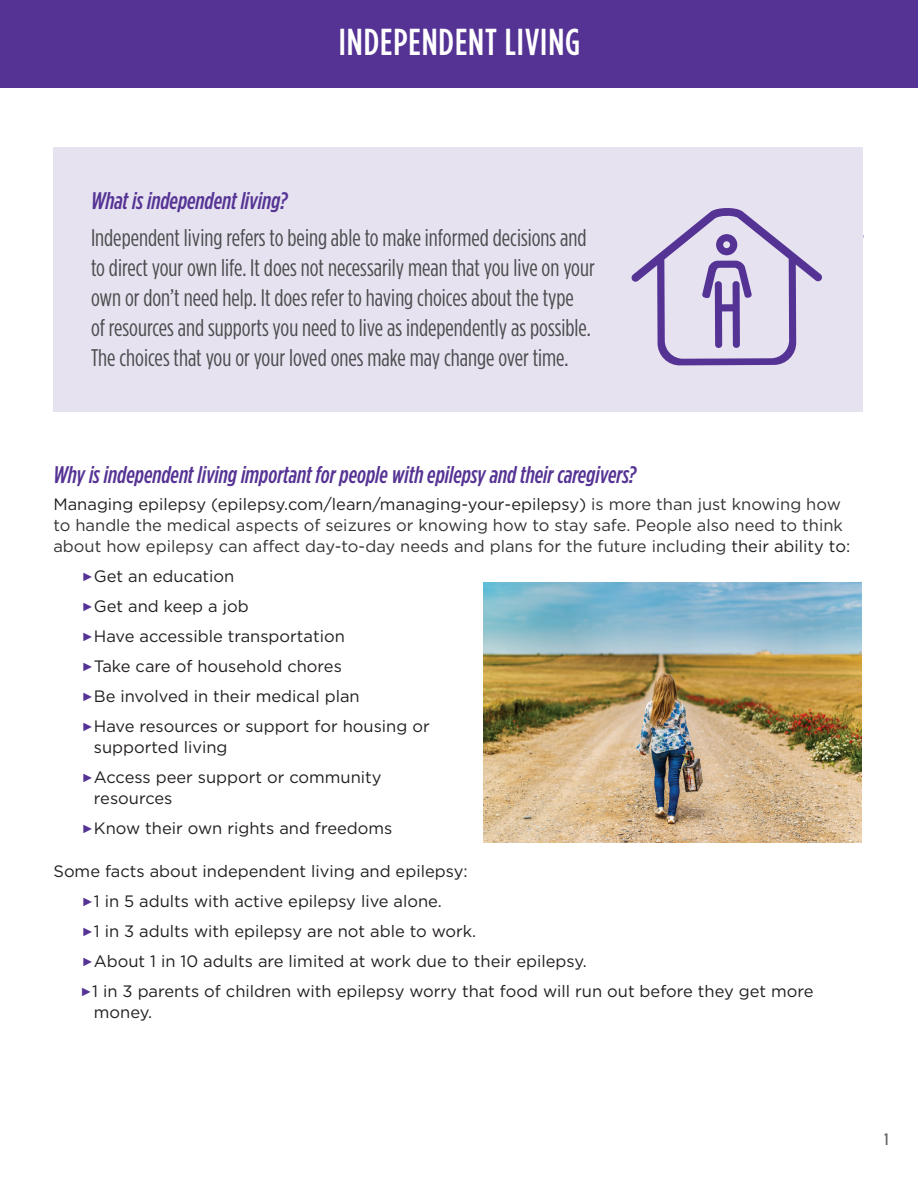
<style>
.page{position:relative;width:918px;height:1188px;background:#fff}
.page>*{position:absolute;margin:0;border:0;box-sizing:border-box;transform-origin:0 0}
.t1{font:500 37.5px "Gotham Condensed";letter-spacing:.025em;color:#fff}
.t2{font:24px/30px "Gotham Condensed";color:#4b4c4d}
.questions{font:italic 500 24px "Gotham Condensed";color:#553394}
.bullets{font:16.5px/21px "Gotham";color:#231f20}
.t3{font:16.5px/21px "Gotham";color:#333}
.body_text{font:16.5px "Gotham";color:#231f20}
.t4{font:500 16.5px "Gotham Condensed";color:#636366}
.s1{color:#231f20}
.s2{font-family:"Arial";font-weight:700;font-size:12px;color:#553394}
</style>
<div class="page">
<div style="left:0;top:0;width:918px;height:87px;background:#553394"></div>
<div style="left:53px;top:147px;width:810px;height:264px;background:#e6e2f0"></div>
<svg style="left:631px;top:208px;width:233px;height:157px"></svg>
<img style="left:484px;top:583px;width:378px;height:259px">
<p class="t1" style="left:339px;top:21px;width:243px">INDEPENDENT LIVING</p>
<p class="questions" style="left:91px;top:187px;width:198px">What is independent living?</p>
<p class="t2" style="left:91px;top:222px;width:505px">Independent living refers to being able to make informed decisions and to direct your own life. It does not necessarily mean that you live on your own or don’t need help. It does refer to having choices about the type<br>of resources and supports you need to live as independently as possible.<br>The choices that you or your loved ones make may change over time.</p>
<p class="questions" style="left:53px;top:460px;width:584px">Why is independent living important for people with epilepsy and their caregivers?</p>
<p class="t3" style="left:53px;top:494px;width:798px"><span class="s1">Managing epilepsy (epilepsy.com/learn/managing-your-epilepsy)</span> is more than just knowing how to handle the medical aspects of seizures or knowing how to stay safe. People also need to think about how epilepsy can affect day-to-day needs and plans for the future including <span class="s1">their ability to:</span></p>
<p class="bullets" style="left:82px;top:566px;width:154px"><span class="s2">►</span>Get an education</p>
<p class="bullets" style="left:82px;top:596px;width:168px"><span class="s2">►</span>Get and keep a job</p>
<p class="bullets" style="left:82px;top:626px;width:264px"><span class="s2">►</span>Have accessible transportation</p>
<p class="bullets" style="left:82px;top:656px;width:261px"><span class="s2">►</span>Take care of household chores</p>
<p class="bullets" style="left:82px;top:686px;width:279px"><span class="s2">►</span>Be involved in their medical plan</p>
<p class="bullets" style="left:94px;top:716px;width:337px;text-indent:-12px"><span class="s2">►</span>Have resources or support for housing or supported living</p>
<p class="bullets" style="left:94px;top:767px;width:289px;text-indent:-12px"><span class="s2">►</span>Access peer support or community resources</p>
<p class="bullets" style="left:82px;top:818px;width:312px"><span class="s2">►</span>Know their own rights and freedoms</p>
<p class="body_text" style="left:53px;top:861px;width:416px">Some facts about independent living and epilepsy:</p>
<p class="bullets" style="left:82px;top:890px;width:362px"><span class="s2">►</span>1 in 5 adults with active epilepsy live alone.</p>
<p class="bullets" style="left:82px;top:920px;width:396px"><span class="s2">►</span>1 in 3 adults with epilepsy are not able to work.</p>
<p class="bullets" style="left:82px;top:950px;width:506px"><span class="s2">►</span>About 1 in 10 adults are limited at work due to their epilepsy.</p>
<p class="bullets" style="left:94px;top:980px;width:721px;text-indent:-14px"><span class="s2">►</span>1 in 3 parents of children with epilepsy worry that food will run out before they get more money.</p>
<p class="t4" style="left:885px;top:1130px;width:5px">1</p>
</div>
